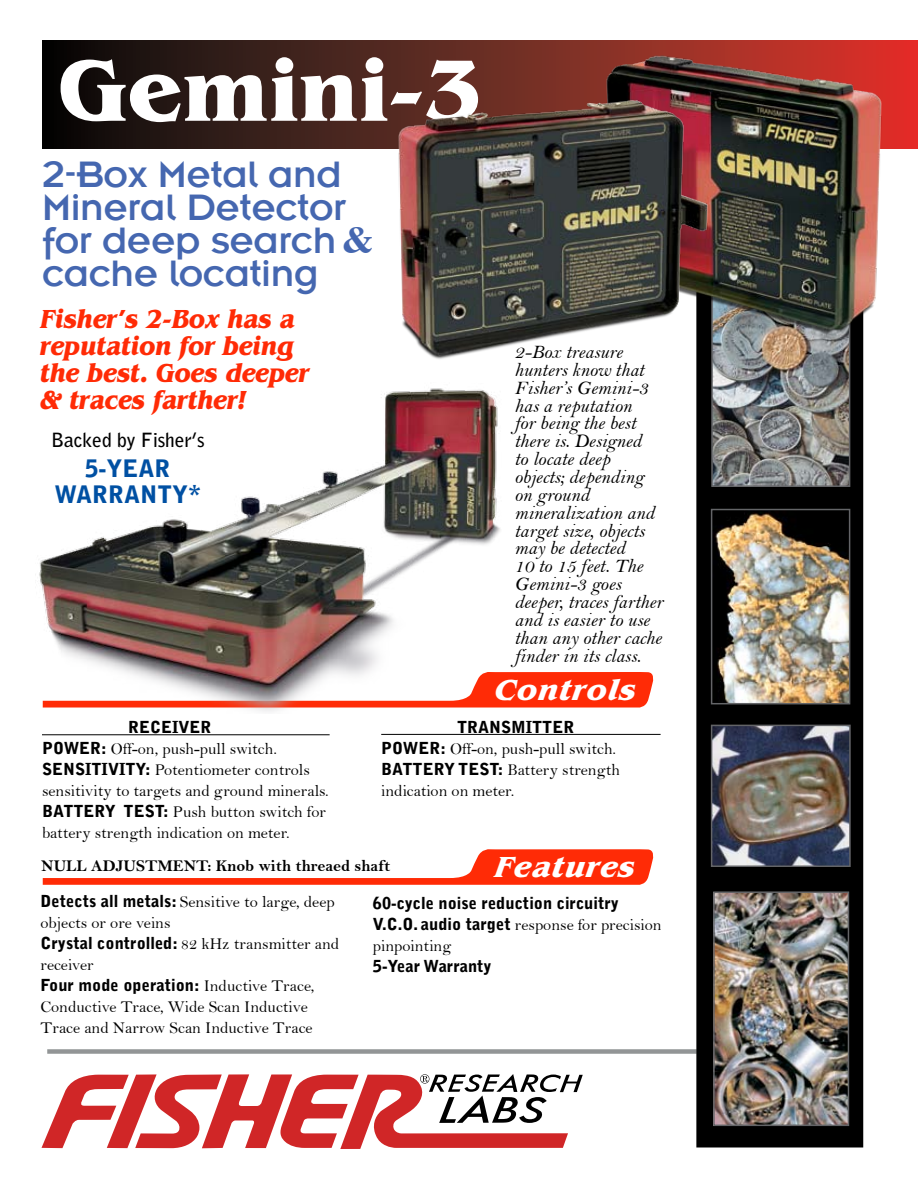
<style>
.page{position:relative;width:918px;height:1188px;background:#fff}
.page>*{position:absolute;margin:0;border:0;box-sizing:border-box;transform-origin:0 0}
.t1{font:90px "Benguiat Bold BT";color:#fff}
.t2{font:37.8px/33px "Emblem";letter-spacing:-.01em;color:#4567b0}
.t3{font:30px "Benguiat Bold Italic BT";color:#fff}
.t4{font:27px/27px "Benguiat Bold Italic BT";color:#ff2b06;scale:.9 1}
.t5{font:900 24px/26.4px "Bell Gothic";color:#0050a3;text-align:center}
.t6{font:19.5px/17.9px "Bell MT Italic";color:#000}
.t7{font:700 19.5px "Bell Gothic";color:#000}
.t8{font:16.5px/21px "Bell";color:#000}
.t9{font:900 16.5px "Bell Gothic";color:#000}
.t10{font:16.5px "Bell MT Bold";color:#000}
.s1{font-family:"Times";font-weight:700}
.s2{font-family:"Bell Gothic";font-weight:900}
.s3{font-family:"Bell";font-weight:400}
</style>
<div class="page">
<hr style="left:42px;top:734px;width:288px;height:1px;background:#000">
<hr style="left:381px;top:734px;width:280px;height:1px;background:#000">
<div style="left:47px;top:1049px;width:650px;height:5px;background:#929596"></div>
<svg style="left:43px;top:40px;width:875px;height:108px;background:#491f1a"></svg>
<svg style="left:42px;top:1074px;width:541px;height:75px"></svg>
<div style="left:697px;top:148px;width:165px;height:999px;background:#000"></div>
<div style="left:696px;top:147px;width:167px;height:1001px;border:2px solid #000"></div>
<svg style="left:505px;top:672px;width:149px;height:36px;background:#ff3310"></svg>
<svg style="left:43px;top:849px;width:611px;height:36px"></svg>
<img style="left:714px;top:337px;width:133px;height:147px">
<div style="left:711px;top:228px;width:139px;height:259px;border:2px solid #636467"></div>
<img style="left:714px;top:513px;width:133px;height:188px">
<div style="left:711px;top:509px;width:139px;height:195px;border:2px solid #636467"></div>
<img style="left:714px;top:728px;width:134px;height:136px">
<div style="left:711px;top:725px;width:140px;height:142px;border:2px solid #636467"></div>
<img style="left:716px;top:894px;width:130px;height:229px">
<div style="left:713px;top:891px;width:136px;height:235px;border:2px solid #636467"></div>
<img style="left:39px;top:388px;width:466px;height:324px">
<img style="left:592px;top:50px;width:300px;height:287px">
<img style="left:387px;top:90px;width:332px;height:278px">
<h1 class="t1" style="left:58px;top:34px;width:426px">Gemini-3</h1>
<h2 class="t2" style="left:42px;top:159px;width:334px">2-Box Metal and<br>Mineral Detector for deep search <span class="s1">&amp; </span>cache locating</h2>
<h3 class="t4" style="left:40px;top:305px;width:301px">Fisher’s 2-Box has a reputation for being the best. Goes deeper &amp; traces farther!</h3>
<p class="t7" style="left:51px;top:429px;width:155px">Backed by Fisher’s</p>
<h3 class="t5" style="left:54px;top:455px;width:149px">5-YEAR<br>Warranty*</h3>
<p class="t9" style="left:128px;top:718px;width:85px">RECEIVER</p>
<p class="t9" style="left:42px;top:739px;width:24px">Power</p>
<p class="t8" style="left:42px;top:738px;width:288px;text-indent:59px"><span class="s2">:</span> Off-on, push-pull switch.<br><span class="s2">Se nsitivity:</span> Potentiometer controls sensitivity to targets and ground minerals.</p>
<p class="t9" style="left:42px;top:802px;width:53px">Battery</p>
<p class="t9" style="left:124px;top:802px;width:11px">Tes</p>
<p class="t8" style="left:42px;top:801px;width:285px;text-indent:113px"><span class="s2">t:</span> Push button switch for battery strength indication on meter.</p>
<p class="t6" style="left:514px;top:343px;width:150px">2-Box treasure hunters know that<br>Fisher’s Gemini-3 has a reputation<br>for being the best there is. Designed<br>to locate deep objects; depending on ground mineralization and target size, objects may be detected<br>10 to 15 feet. The<br>Gemini-3 goes deeper, traces farther and is easier to use than any other cache finder in its class.</p>
<h3 class="t3" style="left:494px;top:671px;width:148px">Controls</h3>
<p class="t9" style="left:457px;top:717px;width:119px">TRANSMITTER</p>
<p class="t9" style="left:381px;top:738px;width:24px">Power</p>
<p class="t8" style="left:440px;top:738px;width:177px"><span class="s2">:</span> Off-on, push-pull switch.</p>
<p class="t9" style="left:381px;top:759px;width:53px">Battery</p>
<p class="t9" style="left:458px;top:759px;width:11px">Tes</p>
<p class="t8" style="left:381px;top:759px;width:240px;text-indent:108px"><span class="s2">t:</span> Battery strength indication on meter.</p>
<p class="t10" style="left:41px;top:856px;width:351px">NULL ADJUSTMENT: Knob with threaed shaft</p>
<h3 class="t3" style="left:494px;top:849px;width:147px">Features</h3>
<p class="t8" style="left:40px;top:891px;width:300px"><span class="s2">Detects all metals:</span> Sensitive to large, deep objects or ore veins<br><span class="s2">Crystal controlled:</span> 82 kHz transmitter and receiver</p>
<p class="t9" style="left:40px;top:975px;width:275px">Four mode operation: <span class="s3">Inductive Trace,</span></p>
<p class="t8" style="left:40px;top:996px;width:274px">Conductive Trace, Wide Scan Inductive<br>Trace and Narrow Scan Inductive Trace</p>
<p class="t9" style="left:373px;top:893px;width:248px">60-cycle noise reduction circuitry</p>
<p class="t8" style="left:373px;top:914px;width:290px"><span class="s2">V.C.O. audio target</span> response for precision pinpointing</p>
<p class="t9" style="left:373px;top:956px;width:120px">5-Year Warranty</p>
</div>
